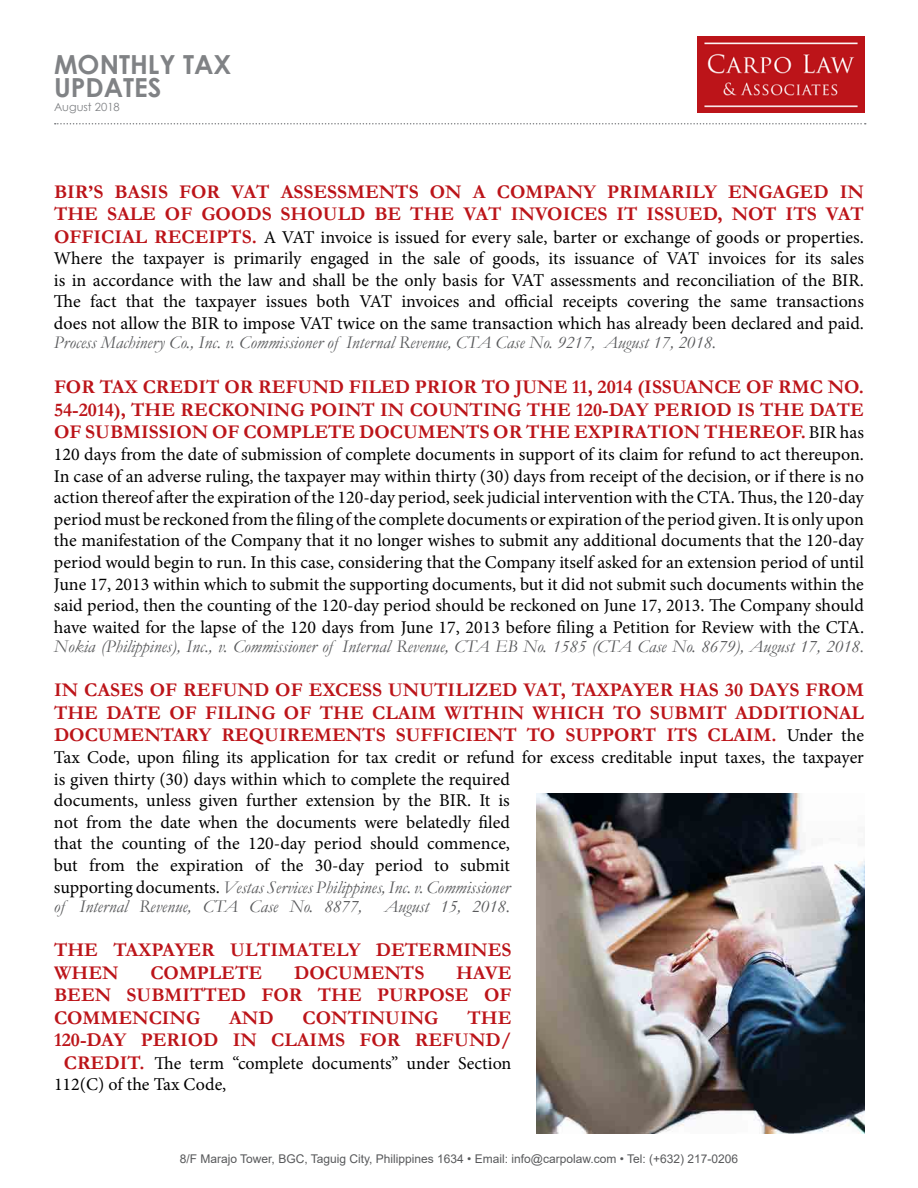
<style>
.page{position:relative;width:918px;height:1188px;background:#fff}
.page>*{position:absolute;margin:0;border:0;box-sizing:border-box;transform-origin:0 0}
.t1{font:700 26.25px/23.2px "Century Gothic";color:#808285}
.t2{font:700 19.5px/22.5px "Garamond";color:#bc1419;text-align:justify}
.t3{font:18px/21.6px "Minion Pro";color:#000;text-align:justify}
.t4{font:italic 18px/19.5px "Garamond";color:#58595b}
.t5{font:12px "Arial";color:#58595b}
.t6{font:11.25px "Century Gothic";color:#808285}
.s1{font-family:"Garamond";font-weight:700;font-size:19.5px;color:#bc1419}
.s2{font-family:"Minion Pro";font-weight:400;font-size:18px;color:#000}
.s3{font-family:"Minion Pro";font-style:normal;color:#000}
</style>
<div class="page">
<img style="left:536px;top:794px;width:329px;height:339px">
<svg style="left:55px;top:123px;width:811px;height:1px"></svg>
<img style="left:697px;top:37px;width:168px;height:75px">
<h1 class="t1" style="left:54px;top:51px;width:179px">MONTHLY TAX<br>UPDATES</h1>
<p class="t6" style="left:54px;top:99px;width:67px">August 2018</p>
<p class="t2" style="left:54px;top:180px;width:812px">BIR’S BASIS FOR VAT ASSESSMENTS ON A COMPANY PRIMARILY ENGAGED IN<br>THE SALE OF GOODS SHOULD BE THE VAT INVOICES IT ISSUED, NOT ITS VAT</p>
<p class="t3" style="left:54px;top:226px;width:812px"><span class="s1">OFFICIAL RECEIPTS.</span> A VAT invoice is issued for every sale, barter or exchange of goods or properties.<br>Where the taxpayer is primarily engaged in the sale of goods, its issuance of VAT invoices for its sales is in accordance with the law and shall be the only basis for VAT assessments and reconciliation of the BIR.<br>The fact that the taxpayer issues both VAT invoices and official receipts covering the same transactions does not allow the BIR to impose VAT twice on the same transaction which has already been declared and paid.</p>
<p class="t4" style="left:54px;top:333px;width:664px">Process Machinery Co., Inc. v. Commissioner of Internal Revenue, CTA Case No. 9217, August 17, 2018.</p>
<p class="t2" style="left:54px;top:376px;width:812px">FOR TAX CREDIT OR REFUND FILED PRIOR TO JUNE 11, 2014 (ISSUANCE OF RMC NO.<br>54-2014), THE RECKONING POINT IN COUNTING THE 120-DAY PERIOD IS THE DATE OF SUBMISSION OF COMPLETE DOCUMENTS OR THE EXPIRATION THEREOF. <span class="s2">BIR has</span></p>
<p class="t3" style="left:54px;top:444px;width:812px">120 days from the date of submission of complete documents in support of its claim for refund to act thereupon.<br>In case of an adverse ruling, the taxpayer may within thirty (30) days from receipt of the decision, or if there is no action thereof after the expiration of the 120-day period, seek judicial intervention with the CTA. Thus, the 120-day period must be reckoned from the filing of the complete documents or expiration of the period given. It is only upon the manifestation of the Company that it no longer wishes to submit any additional documents that the 120-day period would begin to run. In this case, considering that the Company itself asked for an extension period of until June 17, 2013 within which to submit the supporting documents, but it did not submit such documents within the said period, then the counting of the 120-day period should be reckoned on June 17, 2013. The Company should have waited for the lapse of the 120 days from June 17, 2013 before filing a Petition for Review with the CTA.</p>
<p class="t4" style="left:54px;top:637px;width:812px">Nokia (Philippines), Inc., v. Commissioner of Internal Revenue, CTA EB No. 1585 (CTA Case No. 8679), August 17, 2018.</p>
<p class="t2" style="left:54px;top:679px;width:812px">IN CASES OF REFUND OF EXCESS UNUTILIZED VAT, TAXPAYER HAS 30 DAYS FROM THE DATE OF FILING OF THE CLAIM WITHIN WHICH TO SUBMIT ADDITIONAL DOCUMENTARY REQUIREMENTS SUFFICIENT TO SUPPORT ITS CLAIM. <span class="s2">Under the</span></p>
<p class="t3" style="left:54px;top:747px;width:812px;text-align:left">Tax Code, upon filing its application for tax credit or refund for excess creditable input taxes, the taxpayer is given thirty (30) days within which to complete the required<br>documents, unless given further extension by the BIR. It is<br>not from the date when the documents were belatedly filed<br>that the counting of the 120-day period should commence,<br>but from the expiration of the 30-day period to submit</p>
<p class="t4" style="left:54px;top:877px;width:458px"><span class="s3">supporting documents.</span> Vestas Services Philippines, Inc. v. Commissioner of Internal Revenue, CTA Case No. 8877, August 15, 2018.</p>
<p class="t2" style="left:54px;top:939px;width:459px">THE TAXPAYER ULTIMATELY DETERMINES<br>WHEN</p>
<p class="t2" style="left:150px;top:961px;width:113px">COMPLETE</p>
<p class="t2" style="left:294px;top:961px;width:132px">DOCUMENTS</p>
<p class="t2" style="left:54px;top:961px;width:459px;text-indent:402px">HAVE BEEN SUBMITTED FOR THE PURPOSE OF COMMENCING</p>
<p class="t2" style="left:54px;top:1006px;width:459px;text-align:right">THE<br>120-DAY PERIOD IN CLAIMS FOR REFUND/</p>
<p class="t3" style="left:54px;top:1052px;width:459px;text-indent:10px"><span class="s1">CREDIT.</span> The term “complete documents” under Section<br>112(C) of the Tax Code,</p>
<p class="t2" style="left:229px;top:1006px;width:46px">AND</p>
<p class="t2" style="left:303px;top:1006px;width:137px">CONTINUING</p>
<p class="t5" style="left:180px;top:1151px;width:560px">8/F Marajo Tower, BGC, Taguig City, Philippines 1634 • Email: info@carpolaw.com • Tel: (+632) 217-0206</p>
</div>
